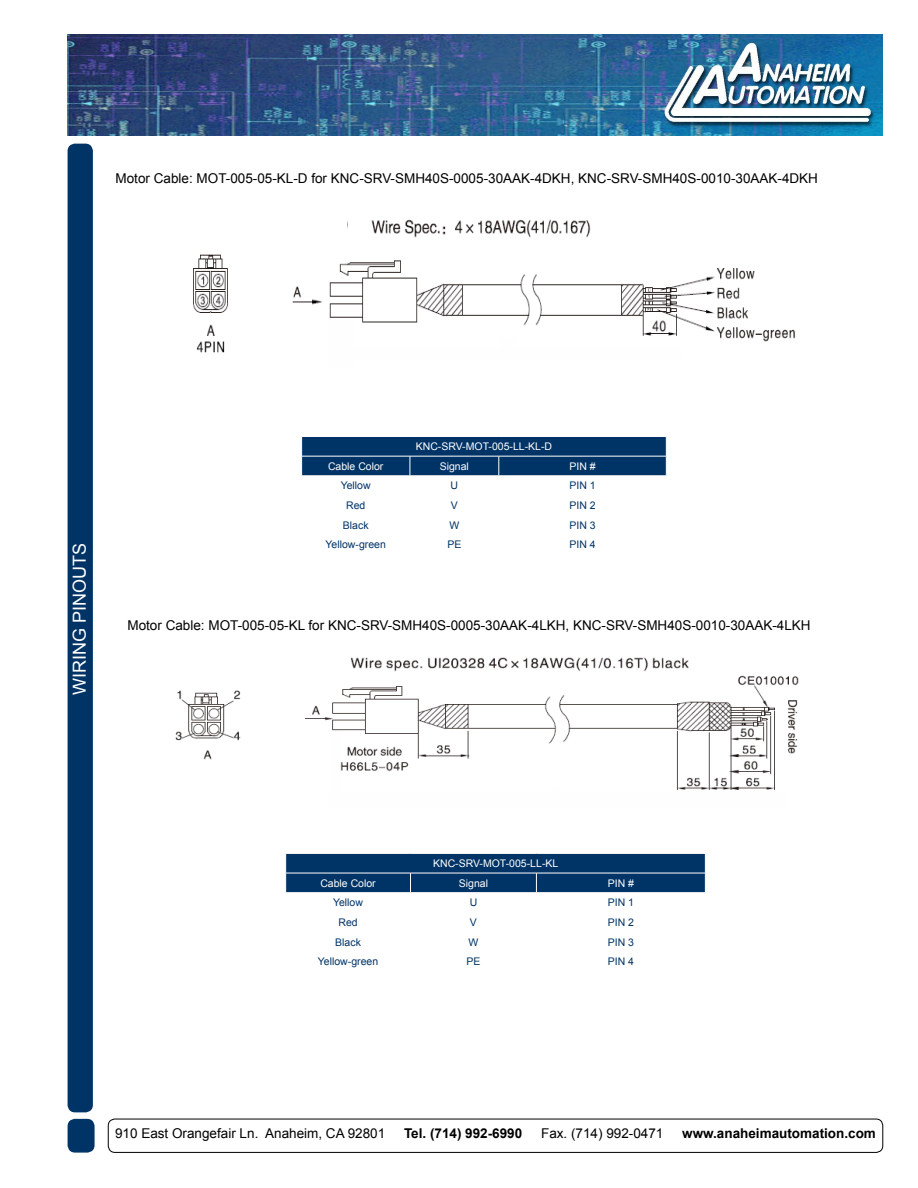
<style>
.page{position:relative;width:918px;height:1188px;background:#fff}
.page>*{position:absolute;margin:0;border:0;box-sizing:border-box;transform-origin:0 0}
.t1{font:18px "Arial";color:#fff}
.t2{font:13.5px "Arial";color:#000}
.t3{font:700 13.5px "Arial";color:#000}
.t4{font:10.5px "Arial";color:#036}
.t5{font:10.5px "Arial";color:#fff}
</style>
<div class="page">
<img style="left:68px;top:35px;width:815px;height:101px">
<div style="left:68px;top:144px;width:24px;height:968px;background:#036;border-radius:7px"></div>
<div style="left:68px;top:144px;width:25px;height:968px;border:2px solid #036;border-radius:7px"></div>
<div style="left:68px;top:1120px;width:26px;height:32px;background:#036;border-radius:7px"></div>
<div style="left:68px;top:1119px;width:27px;height:34px;border:2px solid #036;border-radius:7px"></div>
<div style="left:108px;top:1119px;width:775px;height:34px;border:1px solid #000;border-radius:7px"></div>
<img style="left:193px;top:219px;width:602px;height:134px">
<div style="left:301px;top:437px;width:366px;height:39px;background:#036"></div>
<hr style="left:301px;top:456px;width:109px;height:1px;background:#fff">
<hr style="left:410px;top:456px;width:89px;height:1px;background:#fff">
<hr style="left:499px;top:456px;width:168px;height:1px;background:#fff">
<img style="left:175px;top:657px;width:624px;height:133px">
<svg style="left:285px;top:853px;width:421px;height:40px;background:#104070"></svg>
<hr style="left:285px;top:873px;width:126px;height:1px;background:#fff">
<hr style="left:411px;top:873px;width:125px;height:1px;background:#fff">
<hr style="left:536px;top:873px;width:170px;height:1px;background:#fff">
<div style="left:161px;top:653px;width:169px;height:17px;background:#fff"></div>
<div style="left:171px;top:215px;width:176px;height:21px;background:#fff"></div>
<p class="t2" style="left:116px;top:169px;width:704px">Motor Cable: MOT-005-05-KL-D for KNC-SRV-SMH40S-0005-30AAK-4DKH, KNC-SRV-SMH40S-0010-30AAK-4DKH</p>
<h1 class="t1" style="left:68px;top:695px;width:154px;rotate:-90deg">WIRING PINOUTS</h1>
<p class="t5" style="left:416px;top:440px;width:138px">KNC-SRV-MOT-005-LL-KL-D</p>
<p class="t5" style="left:328px;top:459px;width:57px">Cable Color</p>
<p class="t5" style="left:440px;top:459px;width:31px">Signal</p>
<p class="t5" style="left:569px;top:459px;width:28px">PIN #</p>
<p class="t4" style="left:341px;top:479px;width:31px">Yellow</p>
<p class="t4" style="left:451px;top:479px;width:9px">U</p>
<p class="t4" style="left:569px;top:479px;width:28px">PIN 1</p>
<p class="t4" style="left:346px;top:499px;width:21px">Red</p>
<p class="t4" style="left:451px;top:499px;width:9px">V</p>
<p class="t4" style="left:569px;top:499px;width:28px">PIN 2</p>
<p class="t4" style="left:343px;top:518px;width:27px">Black</p>
<p class="t4" style="left:449px;top:518px;width:11px">W</p>
<p class="t4" style="left:569px;top:518px;width:28px">PIN 3</p>
<p class="t4" style="left:326px;top:538px;width:62px">Yellow-green</p>
<p class="t4" style="left:447px;top:538px;width:16px">PE</p>
<p class="t4" style="left:569px;top:538px;width:28px">PIN 4</p>
<p class="t2" style="left:127px;top:616px;width:685px">Motor Cable: MOT-005-05-KL for KNC-SRV-SMH40S-0005-30AAK-4LKH, KNC-SRV-SMH40S-0010-30AAK-4LKH</p>
<p class="t5" style="left:433px;top:856px;width:127px">KNC-SRV-MOT-005-LL-KL</p>
<p class="t5" style="left:320px;top:876px;width:57px">Cable Color</p>
<p class="t5" style="left:459px;top:876px;width:31px">Signal</p>
<p class="t5" style="left:608px;top:876px;width:28px">PIN #</p>
<p class="t4" style="left:333px;top:896px;width:31px">Yellow</p>
<p class="t4" style="left:470px;top:896px;width:9px">U</p>
<p class="t4" style="left:608px;top:896px;width:28px">PIN 1</p>
<p class="t4" style="left:338px;top:915px;width:21px">Red</p>
<p class="t4" style="left:470px;top:915px;width:9px">V</p>
<p class="t4" style="left:608px;top:915px;width:28px">PIN 2</p>
<p class="t4" style="left:335px;top:935px;width:27px">Black</p>
<p class="t4" style="left:469px;top:935px;width:11px">W</p>
<p class="t4" style="left:608px;top:935px;width:28px">PIN 3</p>
<p class="t4" style="left:318px;top:955px;width:62px">Yellow-green</p>
<p class="t4" style="left:466px;top:955px;width:16px">PE</p>
<p class="t4" style="left:608px;top:955px;width:28px">PIN 4</p>
<p class="t2" style="left:115px;top:1125px;width:272px">910 East Orangefair Ln. Anaheim, CA 92801</p>
<p class="t3" style="left:404px;top:1125px;width:120px">Tel. (714) 992-6990</p>
<p class="t2" style="left:541px;top:1125px;width:124px">Fax. (714) 992-0471</p>
<p class="t3" style="left:682px;top:1125px;width:195px">www.anaheimautomation.com</p>
</div>
